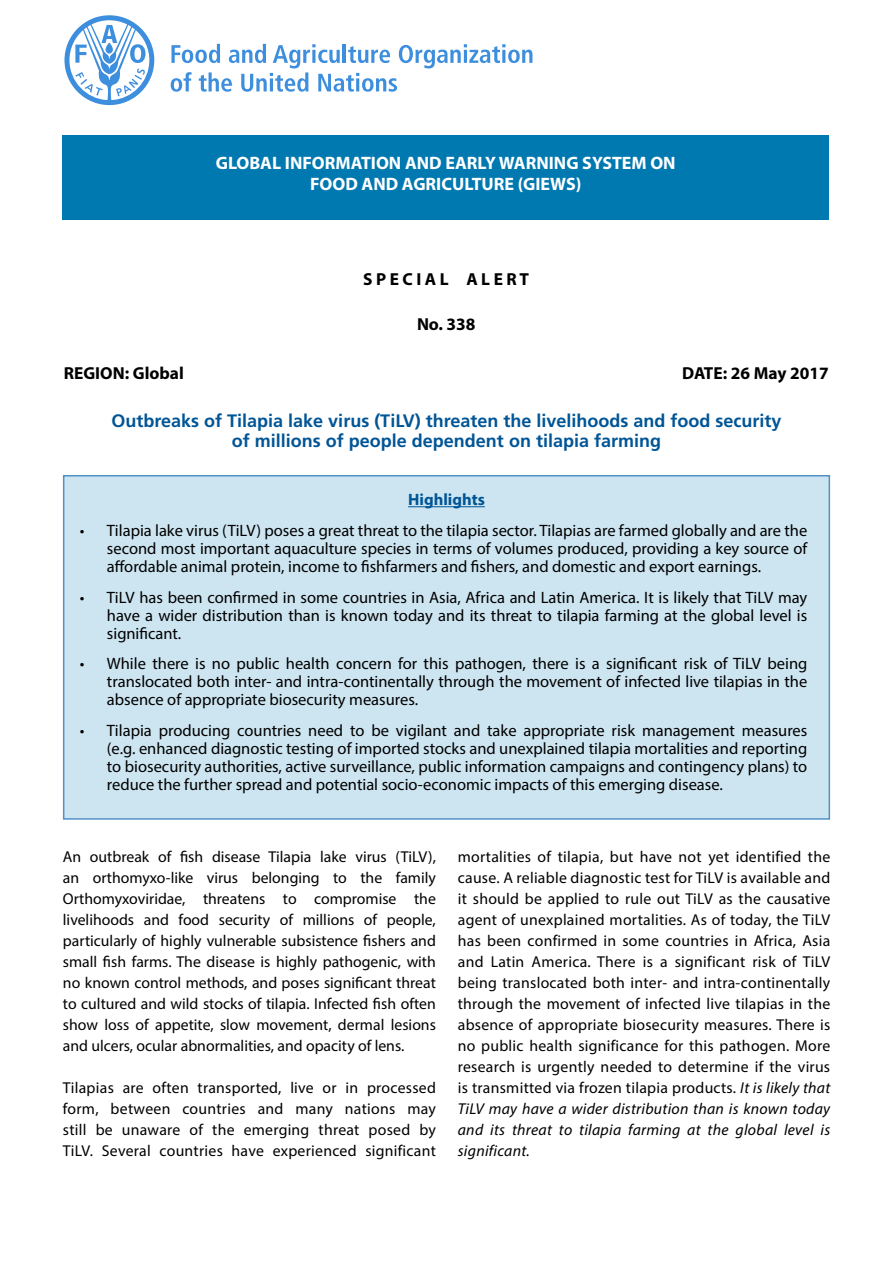
<style>
.page{position:relative;width:893px;height:1263px;background:#fff}
.page>*{position:absolute;margin:0;border:0;box-sizing:border-box;transform-origin:0 0}
.t1{font:700 18px/19.5px "Frutiger LT Std";color:#005596;text-align:center}
.t2{font:700 18px/21px "Myriad Pro";color:#fff;text-align:center}
.t3{font:700 17.4px "Myriad Pro";color:#000}
.t4{font:16.5px/18px "Myriad Pro";color:#000;text-align:justify}
.t5{font:700 16.5px "Myriad Pro";color:#005596}
.t6{font:15.75px/21px "Myriad Pro";letter-spacing:.015em;color:#000;text-align:justify}
.s1{font-style:italic}
</style>
<div class="page">
<div style="left:62px;top:135px;width:767px;height:84px;background:#0078b0"></div>
<svg style="left:171px;top:44px;width:361px;height:48px"></svg>
<svg style="left:64px;top:15px;width:90px;height:90px"></svg>
<div style="left:64px;top:476px;width:765px;height:343px;background:#cde5f1"></div>
<hr style="left:408px;top:506px;width:77px;height:1px;background:#005596">
<div style="left:63px;top:475px;width:767px;height:345px;border:2px solid #5291c7"></div>
<p class="t2" style="left:216px;top:152px;width:461px">GLOBAL INFORMATION AND EARLY WARNING SYSTEM ON<br>FOOD AND AGRICULTURE (GIEWS)</p>
<p class="t3" style="left:363px;top:268px;width:167px">S P E C I A L A L E R T</p>
<p class="t3" style="left:417px;top:313px;width:60px">No. 338</p>
<p class="t3" style="left:64px;top:362px;width:122px">REGION: Global</p>
<p class="t3" style="left:682px;top:362px;width:148px">DATE: 26 May 2017</p>
<p class="t1" style="left:112px;top:411px;width:671px">Outbreaks of Tilapia lake virus (TiLV) threaten the livelihoods and food security of millions of people dependent on tilapia farming</p>
<p class="t5" style="left:408px;top:489px;width:78px">Highlights</p>
<p class="t4" style="left:107px;top:521px;width:702px;text-indent:-27px">• Tilapia lake virus (TiLV) poses a great threat to the tilapia sector. Tilapias are farmed globally and are the second most important aquaculture species in terms of volumes produced, providing a key source of affordable animal protein, income to fishfarmers and fishers, and domestic and export earnings.</p>
<p class="t4" style="left:107px;top:588px;width:702px;text-indent:-27px">• TiLV has been confirmed in some countries in Asia, Africa and Latin America. It is likely that TiLV may have a wider distribution than is known today and its threat to tilapia farming at the global level is significant.</p>
<p class="t4" style="left:107px;top:655px;width:702px;text-indent:-27px">• While there is no public health concern for this pathogen, there is a significant risk of TiLV being translocated both inter- and intra-continentally through the movement of infected live tilapias in the absence of appropriate biosecurity measures.</p>
<p class="t4" style="left:107px;top:721px;width:702px;text-indent:-27px">• Tilapia producing countries need to be vigilant and take appropriate risk management measures (e.g. enhanced diagnostic testing of imported stocks and unexplained tilapia mortalities and reporting to biosecurity authorities, active surveillance, public information campaigns and contingency plans) to reduce the further spread and potential socio-economic impacts of this emerging disease.</p>
<p class="t6" style="left:63px;top:846px;width:374px">An outbreak of fish disease Tilapia lake virus (TiLV), an orthomyxo-like virus belonging to the family Orthomyxoviridae, threatens to compromise the livelihoods and food security of millions of people, particularly of highly vulnerable subsistence fishers and small fish farms. The disease is highly pathogenic, with no known control methods, and poses significant threat to cultured and wild stocks of tilapia. Infected fish often show loss of appetite, slow movement, dermal lesions and ulcers, ocular abnormalities, and opacity of lens.</p>
<p class="t6" style="left:63px;top:1077px;width:375px">Tilapias are often transported, live or in processed form, between countries and many nations may still be unaware of the emerging threat posed by TiLV. Several countries have experienced significant</p>
<p class="t6" style="left:458px;top:846px;width:374px">mortalities of tilapia, but have not yet identified the cause. A reliable diagnostic test for TiLV is available and it should be applied to rule out TiLV as the causative agent of unexplained mortalities. As of today, the TiLV has been confirmed in some countries in Africa, Asia and Latin America. There is a significant risk of TiLV being translocated both inter- and intra-continentally through the movement of infected live tilapias in the absence of appropriate biosecurity measures. There is no public health significance for this pathogen. More research is urgently needed to determine if the virus is transmitted via frozen tilapia products. <span class="s1">It is likely that TiLV may have a wider distribution than is known today and its threat to tilapia farming at the global level is significant.</span></p>
</div>
